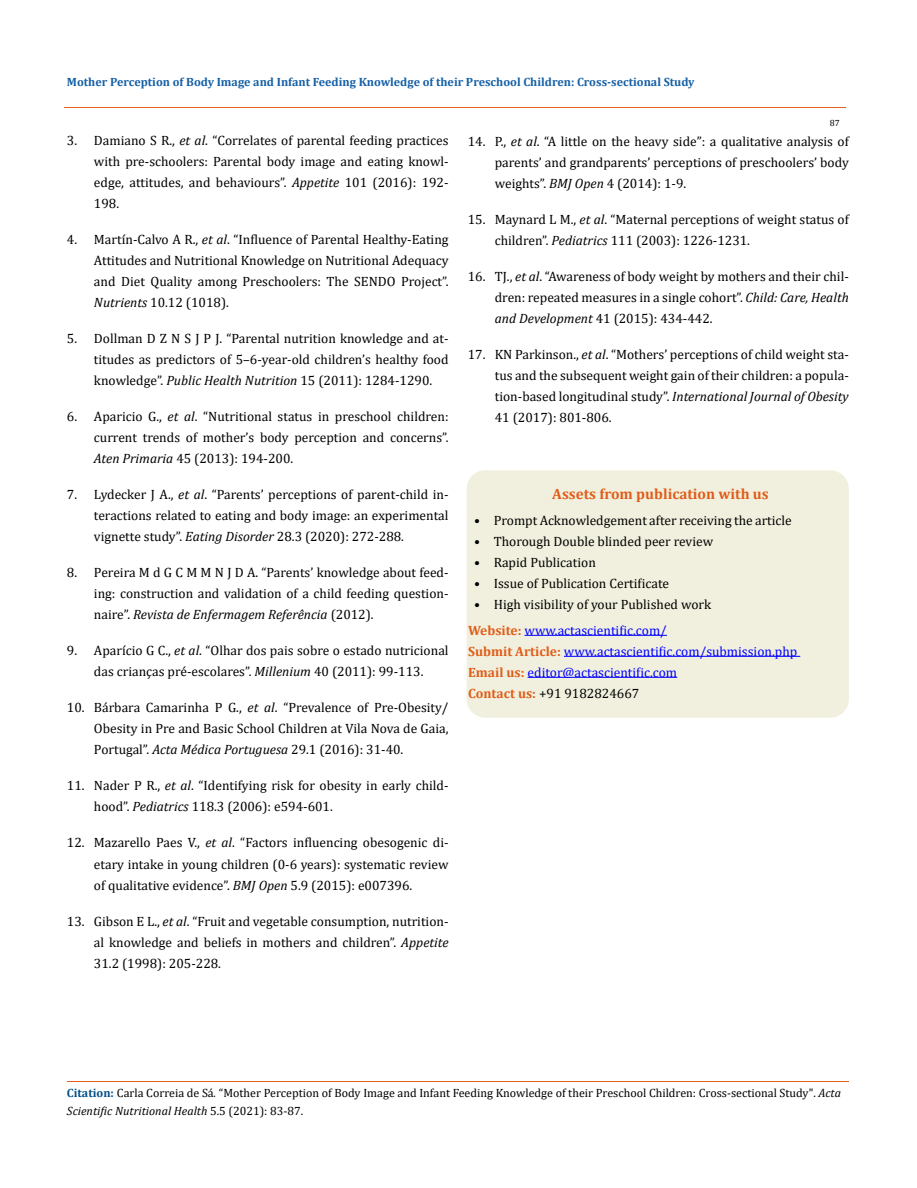
<style>
.page{position:relative;width:917px;height:1188px;background:#fff}
.page>*{position:absolute;margin:0;border:0;box-sizing:border-box;transform-origin:0 0}
.t1{font:700 15px "Cambria";color:#e05d1a}
.t2{font:13.5px/21px "Cambria";color:#000;text-align:justify}
.t3{font:13.5px/21px "Cambria";color:#00f}
.t4{font:12px/18px "Cambria";color:#000}
.t5{font:700 12px "Cambria";color:#1560a6}
.t6{font:9px "Cambria";color:#000}
.s1{font-style:italic}
.s2{font-weight:700;color:#e05d1a}
.s3{color:#000}
.s4{font-weight:700;color:#035089}
</style>
<div class="page">
<div style="left:467px;top:471px;width:381px;height:246px;background:#f1f0de;border-radius:18px"></div>
<div style="left:466px;top:470px;width:382px;height:248px;border:2px solid #f1f0de;border-radius:18px"></div>
<hr style="left:524px;top:635px;width:143px;height:1px;background:#00f">
<hr style="left:564px;top:656px;width:236px;height:1px;background:#00f">
<hr style="left:527px;top:677px;width:150px;height:1px;background:#00f">
<hr style="left:64px;top:108px;width:781px;height:1px;background:#e05d1a">
<hr style="left:67px;top:1082px;width:781px;height:1px;background:#e05d1a">
<p class="t5" style="left:67px;top:73px;width:629px">Mother Perception of Body Image and Infant Feeding Knowledge of their Preschool Children: Cross-sectional Study</p>
<p class="t6" style="left:829px;top:118px;width:11px">87</p>
<p class="t2" style="left:94px;top:130px;width:356px;text-indent:-27px">3. Damiano S R., <span class="s1">et al</span>. “Correlates of parental feeding practices with pre-schoolers: Parental body image and eating knowl&shy;edge, attitudes, and behaviours”. <span class="s1">Appetite</span> 101 (2016): 192- 198.</p>
<p class="t2" style="left:94px;top:229px;width:356px;text-indent:-27px">4. Martín-Calvo A R., <span class="s1">et al</span>. “Influence of Parental Healthy-Eating Attitudes and Nutritional Knowledge on Nutritional Adequacy and Diet Quality among Preschoolers: The SENDO Project”.<br><span class="s1">Nutrients</span> 10.12 (1018).</p>
<p class="t2" style="left:94px;top:328px;width:356px;text-indent:-27px">5. Dollman D Z N S J P J. “Parental nutrition knowledge and at&shy;titudes as predictors of 5–6-year-old children’s healthy food knowledge”. <span class="s1">Public Health Nutrition</span> 15 (2011): 1284-1290.</p>
<p class="t2" style="left:94px;top:406px;width:356px;text-indent:-27px">6. Aparicio G., <span class="s1">et al</span>. “Nutritional status in preschool children: current trends of mother’s body perception and concerns”.<br><span class="s1">Aten Primaria</span> 45 (2013): 194-200.</p>
<p class="t2" style="left:94px;top:484px;width:356px;text-indent:-27px">7. Lydecker J A., <span class="s1">et al</span>. “Parents’ perceptions of parent-child in&shy;teractions related to eating and body image: an experimental vignette study”. <span class="s1">Eating Disorder</span> 28.3 (2020): 272-288.</p>
<p class="t2" style="left:94px;top:562px;width:356px;text-indent:-27px">8. Pereira M d G C M M N J D A. “Parents’ knowledge about feed&shy;ing: construction and validation of a child feeding question&shy;naire”. <span class="s1">Revista de Enfermagem Referência</span> (2012).</p>
<p class="t2" style="left:67px;top:640px;width:383px;text-align:center">9. Aparício G C., <span class="s1">et al</span>. “Olhar dos pais sobre o estado nutricional das crianças pré-escolares”. <span class="s1">Millenium</span> 40 (2011): 99-113.</p>
<p class="t2" style="left:94px;top:697px;width:356px;text-indent:-27px">10. Bárbara Camarinha P G., <span class="s1">et al</span>. “Prevalence of Pre-Obesity/ Obesity in Pre and Basic School Children at Vila Nova de Gaia, Portugal”. <span class="s1">Acta Médica Portuguesa</span> 29.1 (2016): 31-40.</p>
<p class="t2" style="left:94px;top:775px;width:356px;text-indent:-27px">11. Nader P R., <span class="s1">et al</span>. “Identifying risk for obesity in early child&shy;hood”. <span class="s1">Pediatrics</span> 118.3 (2006): e594-601.</p>
<p class="t2" style="left:94px;top:832px;width:356px;text-indent:-27px">12. Mazarello Paes V., <span class="s1">et al</span>. “Factors influencing obesogenic di&shy;etary intake in young children (0-6 years): systematic review of qualitative evidence”. <span class="s1">BMJ Open</span> 5.9 (2015): e007396.</p>
<p class="t2" style="left:94px;top:910px;width:356px;text-indent:-27px">13. Gibson E L., <span class="s1">et al</span>. “Fruit and vegetable consumption, nutrition&shy;al knowledge and beliefs in mothers and children”. <span class="s1">Appetite </span>31.2 (1998): 205-228.</p>
<p class="t2" style="left:495px;top:130px;width:355px;text-indent:-27px">14. P., <span class="s1">et al</span>. “A little on the heavy side”: a qualitative analysis of parents’ and grandparents’ perceptions of preschoolers’ body weights”. <span class="s1">BMJ Open</span> 4 (2014): 1-9.</p>
<p class="t2" style="left:495px;top:208px;width:355px;text-indent:-27px">15. Maynard L M., <span class="s1">et al</span>. “Maternal perceptions of weight status of children”. <span class="s1">Pediatrics</span> 111 (2003): 1226-1231.</p>
<p class="t2" style="left:495px;top:265px;width:355px;text-indent:-27px">16. TJ., <span class="s1">et al</span>. “Awareness of body weight by mothers and their chil&shy;dren: repeated measures in a single cohort”. <span class="s1">Child: Care, Health and Development</span> 41 (2015): 434-442.</p>
<p class="t2" style="left:495px;top:343px;width:355px;text-indent:-27px">17. KN Parkinson., <span class="s1">et al</span>. “Mothers’ perceptions of child weight sta&shy;tus and the subsequent weight gain of their children: a popula&shy;tion-based longitudinal study”. <span class="s1">International Journal of Obesity </span>41 (2017): 801-806.</p>
<p class="t1" style="left:552px;top:483px;width:218px">Assets from publication with us</p>
<p class="t2" style="left:474px;top:510px;width:319px">• Prompt Acknowledgement after receiving the article</p>
<p class="t2" style="left:474px;top:531px;width:240px">• Thorough Double blinded peer review</p>
<p class="t2" style="left:474px;top:552px;width:123px">• Rapid Publication</p>
<p class="t2" style="left:474px;top:573px;width:196px">• Issue of Publication Certificate</p>
<p class="t2" style="left:474px;top:594px;width:238px">• High visibility of your Published work</p>
<p class="t3" style="left:468px;top:619px;width:330px"><span class="s2">Website:</span> www.actascientific.com/<br><span class="s2">Submit Article:</span> www.actascientific.com/submission.php <span class="s2">Email us:</span> editor@actascientific.com<br><span class="s2">Contact us:</span> <span class="s3">+91 9182824667</span></p>
<p class="t4" style="left:67px;top:1084px;width:775px"><span class="s4">Citation:</span> Carla Correia de Sá<span class="s1">.</span> “Mother Perception of Body Image and Infant Feeding Knowledge of their Preschool Children: Cross-sectional Study". <span class="s1">Acta<br>Scientific Nutritional Health</span> 5.5 (2021): 83-87.</p>
</div>
